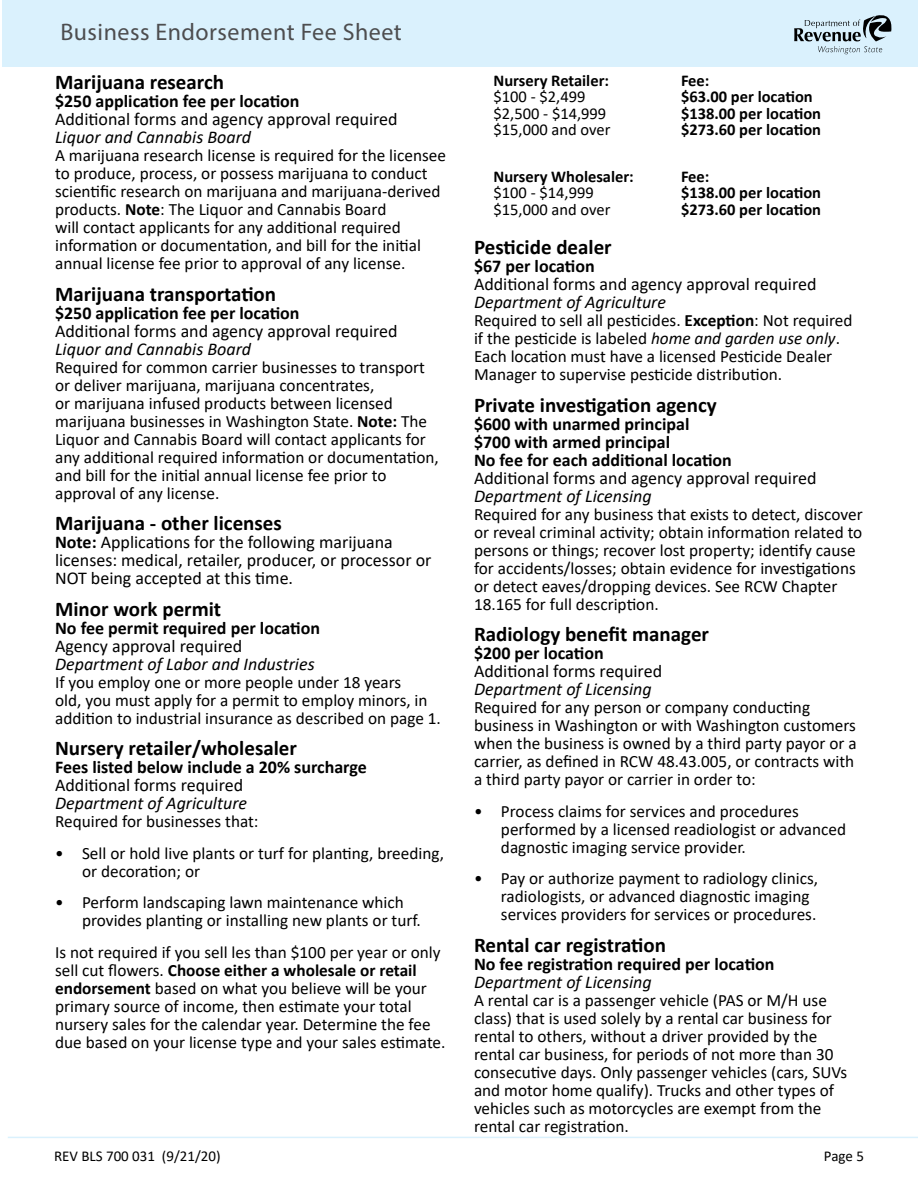
<style>
.page{position:relative;width:918px;height:1188px;background:#fff}
.page>*{position:absolute;margin:0;border:0;box-sizing:border-box;transform-origin:0 0}
.t1{font:24px "Myriad Pro";letter-spacing:.02em;color:#4d4d4f}
.t2{font:700 21px "Calibri";color:#000}
.t3{font:18px/18px "Calibri";color:#000}
.t4{font:700 18px/18px "Calibri";color:#000}
.t5{font:italic 18px "Calibri";color:#000}
.t6{font:17.25px/18px "Calibri";color:#000}
.t7{font:700 16.5px/16.5px "Calibri";color:#000}
.t8{font:16.5px/16.5px "Calibri";color:#000}
.t9{font:15px "Calibri";color:#000}
.s1{font-weight:700}
.s2{font-style:italic}
</style>
<div class="page">
<div style="left:2px;top:0;width:916px;height:66px;background:#daf1fd"></div>
<svg style="left:794px;top:15px;width:98px;height:39px"></svg>
<hr style="left:8px;top:1137px;width:910px;height:1px;background:#daf1fd">
<h1 class="t1" style="left:60px;top:17px;width:343px">Business Endorsement Fee Sheet</h1>
<p class="t2" style="left:55px;top:67px;width:171px">Marijuana research</p>
<p class="t4" style="left:55px;top:92px;width:246px">$250 application fee per location</p>
<p class="t3" style="left:55px;top:110px;width:344px">Additional forms and agency approval required</p>
<p class="t5" style="left:55px;top:125px;width:198px">Liquor and Cannabis Board</p>
<p class="t6" style="left:55px;top:146px;width:392px">A marijuana research license is required for the licensee to produce, process, or possess marijuana to conduct scientific research on marijuana and marijuana-derived products. <span class="s1">Note</span>: The Liquor and Cannabis Board<br>will contact applicants for any additional required information or documentation, and bill for the initial annual license fee prior to approval of any license.</p>
<p class="t2" style="left:55px;top:279px;width:223px">Marijuana transportation</p>
<p class="t4" style="left:55px;top:303px;width:246px">$250 application fee per location</p>
<p class="t3" style="left:55px;top:321px;width:344px">Additional forms and agency approval required</p>
<p class="t5" style="left:55px;top:336px;width:198px">Liquor and Cannabis Board</p>
<p class="t6" style="left:55px;top:358px;width:385px">Required for common carrier businesses to transport or deliver marijuana, marijuana concentrates,<br>or marijuana infused products between licensed marijuana businesses in Washington State. <span class="s1">Note:</span> The Liquor and Cannabis Board will contact applicants for any additional required information or documentation, and bill for the initial annual license fee prior to approval of any license.</p>
<p class="t2" style="left:55px;top:508px;width:228px">Marijuana - other licenses</p>
<p class="t3" style="left:55px;top:533px;width:378px"><span class="s1">Note:</span> Applications for the following marijuana licenses: medical, retailer, producer, or processor or<br>NOT being accepted at this time.</p>
<p class="t2" style="left:55px;top:594px;width:168px">Minor work permit</p>
<p class="t4" style="left:55px;top:618px;width:266px">No fee permit required per location</p>
<p class="t3" style="left:55px;top:636px;width:189px">Agency approval required</p>
<p class="t5" style="left:55px;top:651px;width:261px">Department of Labor and Industries</p>
<p class="t6" style="left:55px;top:673px;width:387px">If you employ one or more people under 18 years<br>old, you must apply for a permit to employ minors, in addition to industrial insurance as described on page 1.</p>
<p class="t2" style="left:55px;top:733px;width:243px">Nursery retailer/wholesaler</p>
<p class="t4" style="left:55px;top:758px;width:313px">Fees listed below include a 20% surcharge</p>
<p class="t3" style="left:55px;top:776px;width:190px">Additional forms required</p>
<p class="t5" style="left:55px;top:791px;width:194px">Department of Agriculture</p>
<p class="t6" style="left:55px;top:812px;width:205px">Required for businesses that:</p>
<p class="t6" style="left:82px;top:844px;width:364px;text-indent:-27px">• Sell or hold live plants or turf for planting, breeding, or decoration; or</p>
<p class="t6" style="left:82px;top:893px;width:340px;text-indent:-27px">• Perform landscaping lawn maintenance which provides planting or installing new plants or turf.</p>
<p class="t6" style="left:55px;top:943px;width:392px">Is not required if you sell les than $100 per year or only sell cut flowers. <span class="s1">Choose either a wholesale or retail endorsement</span> based on what you believe will be your primary source of income, then estimate your total nursery sales for the calendar year. Determine the fee due based on your license type and your sales estimate.</p>
<p class="t7" style="left:494px;top:72px;width:117px">Nursery Retailer:</p>
<p class="t8" style="left:494px;top:88px;width:118px">$100 - $2,499 $2,500 - $14,999 $15,000 and over</p>
<p class="t7" style="left:494px;top:168px;width:142px">Nursery Wholesaler:</p>
<p class="t8" style="left:494px;top:184px;width:118px">$100 - $14,999 $15,000 and over</p>
<p class="t7" style="left:681px;top:72px;width:142px">Fee:<br>$63.00 per location $138.00 per location $273.60 per location</p>
<p class="t7" style="left:681px;top:168px;width:142px">Fee:<br>$138.00 per location $273.60 per location</p>
<p class="t2" style="left:474px;top:233px;width:139px">Pesticide dealer</p>
<p class="t4" style="left:474px;top:257px;width:122px">$67 per location</p>
<p class="t3" style="left:474px;top:275px;width:344px">Additional forms and agency approval required</p>
<p class="t5" style="left:474px;top:290px;width:194px">Department of Agriculture</p>
<p class="t6" style="left:474px;top:311px;width:380px">Required to sell all pesticides. <span class="s1">Exception</span>: Not required if the pesticide is labeled <span class="s2">home and garden use only</span>.<br>Each location must have a licensed Pesticide Dealer Manager to supervise pesticide distribution.</p>
<p class="t2" style="left:474px;top:390px;width:244px">Private investigation agency</p>
<p class="t4" style="left:474px;top:415px;width:259px">$600 with unarmed principal<br>$700 with armed principal<br>No fee for each additional location</p>
<p class="t3" style="left:474px;top:469px;width:344px">Additional forms and agency approval required</p>
<p class="t5" style="left:474px;top:483px;width:179px">Department of Licensing</p>
<p class="t6" style="left:474px;top:505px;width:390px">Required for any business that exists to detect, discover or reveal criminal activity; obtain information related to persons or things; recover lost property; identify cause for accidents/losses; obtain evidence for investigations or detect eaves/dropping devices. See RCW Chapter 18.165 for full description.</p>
<p class="t2" style="left:474px;top:620px;width:237px">Radiology benefit manager</p>
<p class="t4" style="left:474px;top:644px;width:131px">$200 per location</p>
<p class="t3" style="left:474px;top:662px;width:190px">Additional forms required</p>
<p class="t5" style="left:474px;top:677px;width:179px">Department of Licensing</p>
<p class="t6" style="left:474px;top:698px;width:384px">Required for any person or company conducting business in Washington or with Washington customers when the business is owned by a third party payor or a carrier, as defined in RCW 48.43.005, or contracts with a third party payor or carrier in order to:</p>
<p class="t6" style="left:501px;top:802px;width:347px;text-indent:-27px">• Process claims for services and procedures performed by a licensed readiologist or advanced dagnostic imaging service provider.</p>
<p class="t6" style="left:501px;top:869px;width:319px;text-indent:-27px">• Pay or authorize payment to radiology clinics, radiologists, or advanced diagnostic imaging services providers for services or procedures.</p>
<p class="t2" style="left:474px;top:930px;width:194px">Rental car registration</p>
<p class="t4" style="left:474px;top:955px;width:302px">No fee registration required per location</p>
<p class="t5" style="left:474px;top:969px;width:179px">Department of Licensing</p>
<p class="t6" style="left:474px;top:991px;width:375px">A rental car is a passenger vehicle (PAS or M/H use class) that is used solely by a rental car business for rental to others, without a driver provided by the rental car business, for periods of not more than 30 consecutive days. Only passenger vehicles (cars, SUVs and motor home qualify). Trucks and other types of vehicles such as motorcycles are exempt from the rental car registration.</p>
<p class="t9" style="left:54px;top:1145px;width:168px">REV BLS 700 031 (9/21/20)</p>
<p class="t9" style="left:824px;top:1145px;width:42px">Page 5</p>
</div>
